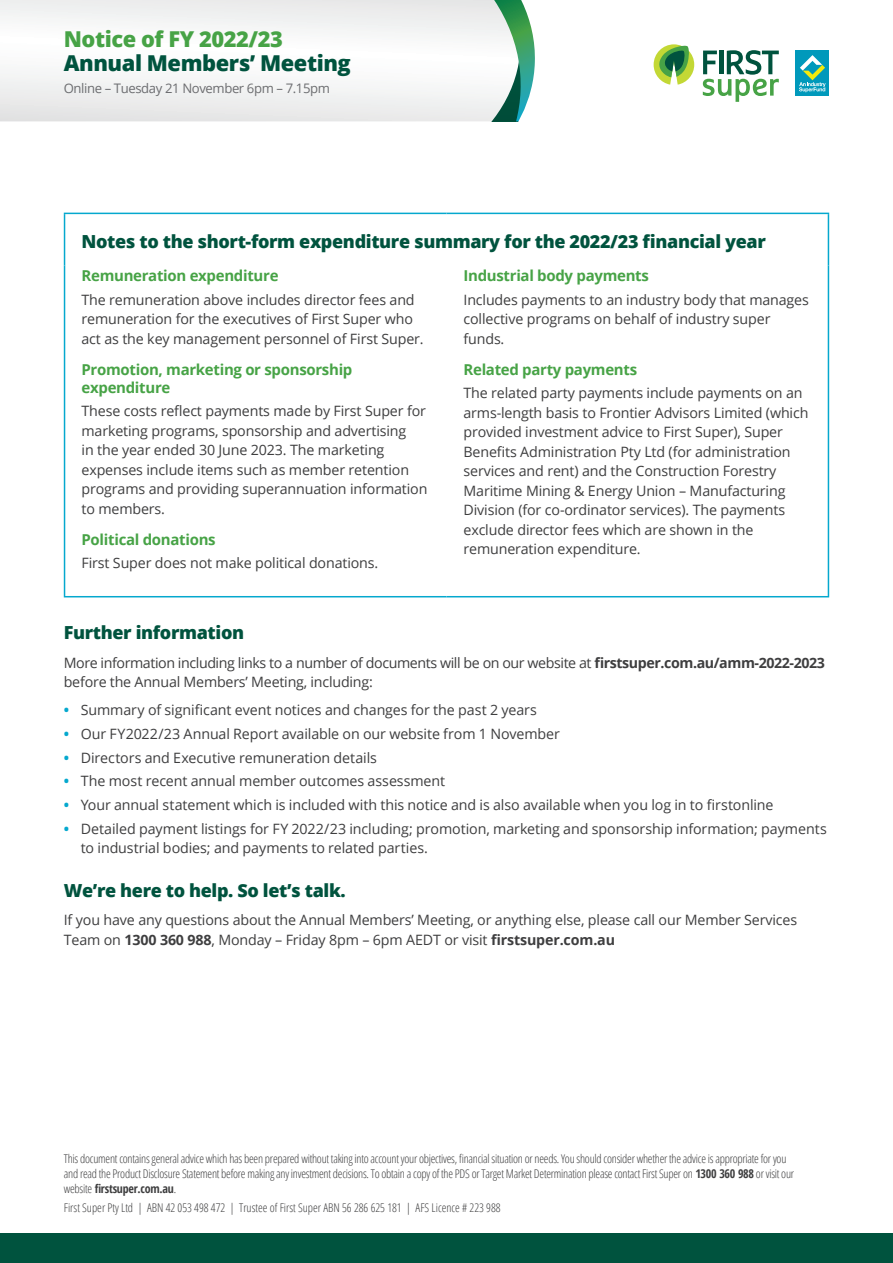
<style>
.page{position:relative;width:893px;height:1263px;background:#fff}
.page>*{position:absolute;margin:0;border:0;box-sizing:border-box;transform-origin:0 0}
.t1{font:800 21.9px/24px "Open Sans";letter-spacing:-.02em;color:#00533e}
.FS_BLEND_Heading_A{font:800 18px "Open Sans";letter-spacing:-.02em;color:#00533e}
.FS_Blend_Heading_B{font:700 15px/18px "Open Sans";letter-spacing:-.02em;color:#47a346}
.FS_BLEND_9_5pt_body_text{font:14.25px/19.5px "Open Sans";letter-spacing:-.01em;color:#3e3e3f}
.FS_Body_Text_Bullet{font:14.25px/19.5px "Open Sans";letter-spacing:-.005em;color:#3e3e3f}
.FS_BLEND_9_5pt_body_text-2{font:14.25px/19.5px "Open Sans";letter-spacing:-.03em;color:#3e3e3f}
.t2{font:13.05px "Open Sans";letter-spacing:-.03em;color:#6c6d70}
.FS_BLEND_7pt_disclaimer{font:300 condensed 12px/15px "Open Sans";letter-spacing:-.02em;color:#3e3e3f}
.FS__Body_Copy_Factsheet_10_12_25pt_Light{font:300 condensed 12px "Open Sans";color:#3e3e3f}
.s1{color:#47a346}
.s2{font-weight:700}
.s3{font-weight:700;color:#05a8ce}
</style>
<div class="page">
<div style="left:0;top:1233px;width:893px;height:30px;background:#00533e"></div>
<hr style="left:64px;top:214px;width:1px;height:51px;background:#05a8ce">
<hr style="left:64px;top:213px;width:382px;height:1px;background:#05a8ce">
<hr style="left:446px;top:213px;width:383px;height:1px;background:#05a8ce">
<hr style="left:828px;top:214px;width:1px;height:51px;background:#05a8ce">
<hr style="left:64px;top:265px;width:1px;height:331px;background:#05a8ce">
<hr style="left:64px;top:596px;width:382px;height:1px;background:#05a8ce">
<hr style="left:828px;top:265px;width:1px;height:331px;background:#05a8ce">
<hr style="left:446px;top:596px;width:383px;height:1px;background:#05a8ce">
<div style="left:0;top:0;width:550px;height:121px;background:linear-gradient(to bottom,#f9fafa,#eee)"></div>
<svg style="left:313px;top:0;width:232px;height:121px"></svg>
<div style="left:545px;top:0;width:348px;height:121px;background:#fff"></div>
<svg style="left:703px;top:50px;width:76px;height:52px"></svg>
<svg style="left:654px;top:44px;width:40px;height:41px"></svg>
<div style="left:796px;top:51px;width:33px;height:45px;background:#09b"></div>
<svg style="left:799px;top:55px;width:27px;height:37px"></svg>
<p class="t1" style="left:64px;top:26px;width:289px"><span class="s1">Notice of FY 2022/23<br></span>Annual Members’ Meeting</p>
<p class="t2" style="left:64px;top:79px;width:268px">Online – Tuesday 21 November 6pm – 7.15pm</p>
<p class="FS_BLEND_Heading_A" style="left:82px;top:228px;width:686px">Notes to the short-form expenditure summary for the 2022/23 financial year</p>
<p class="FS_Blend_Heading_B" style="left:82px;top:266px;width:199px">Remuneration expenditure</p>
<p class="FS_BLEND_9_5pt_body_text" style="left:82px;top:290px;width:344px">The remuneration above includes director fees and remuneration for the executives of First Super who act as the key management personnel of First Super.</p>
<p class="FS_Blend_Heading_B" style="left:82px;top:360px;width:272px">Promotion, marketing or sponsorship expenditure</p>
<p class="FS_BLEND_9_5pt_body_text" style="left:82px;top:401px;width:347px">These costs reflect payments made by First Super for marketing programs, sponsorship and advertising<br>in the year ended 30 June 2023. The marketing expenses include items such as member retention programs and providing superannuation information to members.</p>
<p class="FS_Blend_Heading_B" style="left:82px;top:530px;width:136px">Political donations</p>
<p class="FS_BLEND_9_5pt_body_text" style="left:82px;top:553px;width:298px">First Super does not make political donations.</p>
<p class="FS_Blend_Heading_B" style="left:463px;top:266px;width:187px">Industrial body payments</p>
<p class="FS_BLEND_9_5pt_body_text" style="left:463px;top:290px;width:347px">Includes payments to an industry body that manages collective programs on behalf of industry super funds.</p>
<p class="FS_Blend_Heading_B" style="left:463px;top:360px;width:175px">Related party payments</p>
<p class="FS_BLEND_9_5pt_body_text" style="left:463px;top:383px;width:346px">The related party payments include payments on an arms-length basis to Frontier Advisors Limited (which provided investment advice to First Super), Super Benefits Administration Pty Ltd (for administration services and rent) and the Construction Forestry Maritime Mining &amp; Energy Union – Manufacturing Division (for co-ordinator services). The payments exclude director fees which are shown in the remuneration expenditure.</p>
<p class="FS_BLEND_Heading_A" style="left:64px;top:619px;width:182px">Further information</p>
<p class="FS_BLEND_9_5pt_body_text-2" style="left:64px;top:652px;width:763px">More information including links to a number of documents will be on our website at <span class="s2">firstsuper.com.au/amm-2022-2023 </span>before the Annual Members’ Meeting, including:</p>
<p class="FS_Body_Text_Bullet" style="left:64px;top:700px;width:475px"><span class="s3">•</span> Summary of significant event notices and changes for the past 2 years</p>
<p class="FS_Body_Text_Bullet" style="left:64px;top:723px;width:498px"><span class="s3">•</span> Our FY2022/23 Annual Report available on our website from 1 November</p>
<p class="FS_Body_Text_Bullet" style="left:64px;top:747px;width:315px"><span class="s3">•</span> Directors and Executive remuneration details</p>
<p class="FS_Body_Text_Bullet" style="left:64px;top:771px;width:383px"><span class="s3">•</span> The most recent annual member outcomes assessment</p>
<p class="FS_Body_Text_Bullet" style="left:64px;top:795px;width:711px"><span class="s3">•</span> Your annual statement which is included with this notice and is also available when you log in to firstonline</p>
<p class="FS_Body_Text_Bullet" style="left:81px;top:818px;width:747px;text-indent:-17px"><span class="s3">•</span> Detailed payment listings for FY 2022/23 including; promotion, marketing and sponsorship information; payments to industrial bodies; and payments to related parties.</p>
<p class="FS_BLEND_Heading_A" style="left:64px;top:877px;width:283px">We’re here to help. So let’s talk.</p>
<p class="FS_BLEND_9_5pt_body_text" style="left:64px;top:910px;width:735px">If you have any questions about the Annual Members’ Meeting, or anything else, please call our Member Services<br>Team on <span class="s2">1300 360 988</span>, Monday – Friday 8pm – 6pm AEDT or visit <span class="s2">firstsuper.com.au</span></p>
<p class="FS_BLEND_7pt_disclaimer" style="left:64px;top:1150px;width:732px">This document contains general advice which has been prepared without taking into account your objectives, financial situation or needs. You should consider whether the advice is appropriate for you and read the Product Disclosure Statement before making any investment decisions. To obtain a copy of the PDS or Target Market Determination please contact First Super on <span class="s2">1300 360 988</span> or visit our website <span class="s2">firstsuper.com.au</span>.</p>
<p class="FS__Body_Copy_Factsheet_10_12_25pt_Light" style="left:64px;top:1199px;width:438px">First Super Pty Ltd | ABN 42 053 498 472 | Trustee of First Super ABN 56 286 625 181 | AFS Licence # 223 988</p>
</div>
